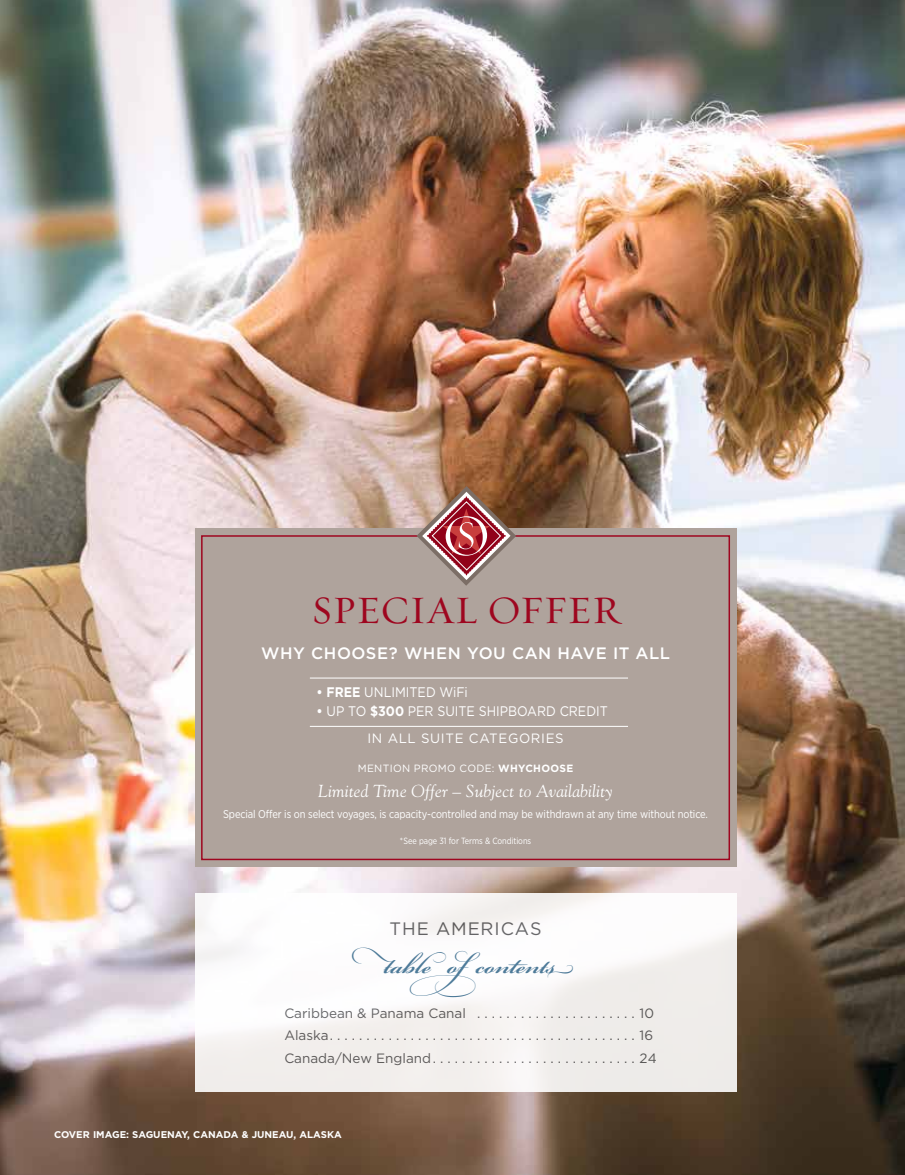
<style>
.page{position:relative;width:905px;height:1175px;background:#fff}
.page>*{position:absolute;margin:0;border:0;box-sizing:border-box;transform-origin:0 0}
.t1{font:39px "Requiem Text HTF Small Caps";color:#9e061f}
.t2{font:600 36px "Bickham Script Pro";color:#3b6e8f}
.t3{font:18px "Gotham";color:#58595b}
.t4{font:italic 17.4px "Goudy";letter-spacing:.01em;color:#fff}
.t5{font:500 16.5px "Gotham";letter-spacing:.03em;color:#fff}
.t6{font:13.8px "Gotham";color:#fff;scale:.9 1}
.t7{font:700 13.8px "Gotham";color:#fff;scale:.9 1}
.t8{font:13.5px "Gotham";color:#58595b}
.t9{font:13.5px "Gotham";letter-spacing:.05em;color:#fff}
.t10{font:11.25px "Gotham Narrow";letter-spacing:-.01em;color:#fff;scale:.96 1}
.t11{font:10.5px "Gotham";color:#fff}
.t12{font:700 10.5px "Gotham";letter-spacing:.03em;color:#fff}
.t13{font:700 9.75px "Gotham";color:#fff}
.t14{font:9px "Gotham Narrow";letter-spacing:-.005em;color:#fff;scale:.95 1}
.s1{font-weight:700}
.s2{font-weight:400}
</style>
<div class="page">
<img style="left:0;top:0;width:904px;height:1174px">
<div style="left:195px;top:528px;width:541px;height:339px;background:#afa39c"></div>
<hr style="left:310px;top:677px;width:318px;height:1px;background:#fff">
<hr style="left:310px;top:726px;width:318px;height:1px;background:#fff">
<div style="left:201px;top:535px;width:529px;height:325px;border:2px solid #9e061f"></div>
<svg style="left:416px;top:486px;width:100px;height:100px"></svg>
<div style="left:195px;top:893px;width:541px;height:198px;background:#f8f5f5"></div>
<h1 class="t1" style="left:311px;top:587px;width:25px">SPECIAL</h1>
<h1 class="t1" style="left:487px;top:587px;width:28px">OFFER</h1>
<p class="t5" style="left:261px;top:644px;width:265px">WHY CHOOSE? WH EN YOU CAN</p>
<p class="t5" style="left:557px;top:644px;width:13px">HAV</p>
<p class="t5" style="left:595px;top:644px;width:52px">E IT ALL</p>
<p class="t7" style="left:316px;top:684px;width:31px">• FREE</p>
<p class="t6" style="left:364px;top:684px;width:117px">UNLIM ITED WIFI</p>
<p class="t6" style="left:316px;top:704px;width:325px"><span class="s1">•</span> UP TO <span class="s1">$300</span> PER SU ITE SH IPBOARD CREDIT</p>
<p class="t9" style="left:367px;top:731px;width:198px">I N ALL SU ITE CATEGORIES</p>
<p class="t11" style="left:358px;top:762px;width:18px">MENTION</p>
<p class="t11" style="left:414px;top:762px;width:55px">PROMO CODE</p>
<p class="t12" style="left:492px;top:762px;width:83px"><span class="s2">:</span> WHYCHOOSE</p>
<p class="t4" style="left:318px;top:781px;width:296px">Limited Time Offer – Subject to Availability</p>
<p class="t10" style="left:223px;top:807px;width:506px">Special Offer is on select voyages, is capacity-controlled and may be withdrawn at any time without notice.</p>
<p class="t14" style="left:400px;top:835px;width:140px">* See page 31 for Terms &amp; Conditions</p>
<h3 class="t3" style="left:389px;top:918px;width:153px">THE AMERICAS</h3>
<h2 class="t2" style="left:384px;top:939px;width:190px">table ofcontents</h2>
<p class="t8" style="left:284px;top:1005px;width:371px">CARIBBEAN &amp; PANAMA CANAL . . . . . . . . . . . . . . . . . . . . . 10</p>
<p class="t8" style="left:215px;top:1027px;width:41px">A</p>
<p class="t8" style="left:295px;top:1027px;width:359px">LASKA . . . . . . . . . . . . . . . . . . . . . . . . . . . . . . . . . . . . . . . . . 16</p>
<p class="t8" style="left:215px;top:1050px;width:41px">C</p>
<p class="t8" style="left:294px;top:1050px;width:364px">ANADA/NEW ENGLAND . . . . . . . . . . . . . . . . . . . . . . . . . . . 24</p>
<p class="t13" style="left:54px;top:1129px;width:86px">COVER IMAGE: SAG</p>
<p class="t13" style="left:153px;top:1129px;width:188px">UENAY, CANADA &amp; JUNEAU, ALASKA</p>
</div>
